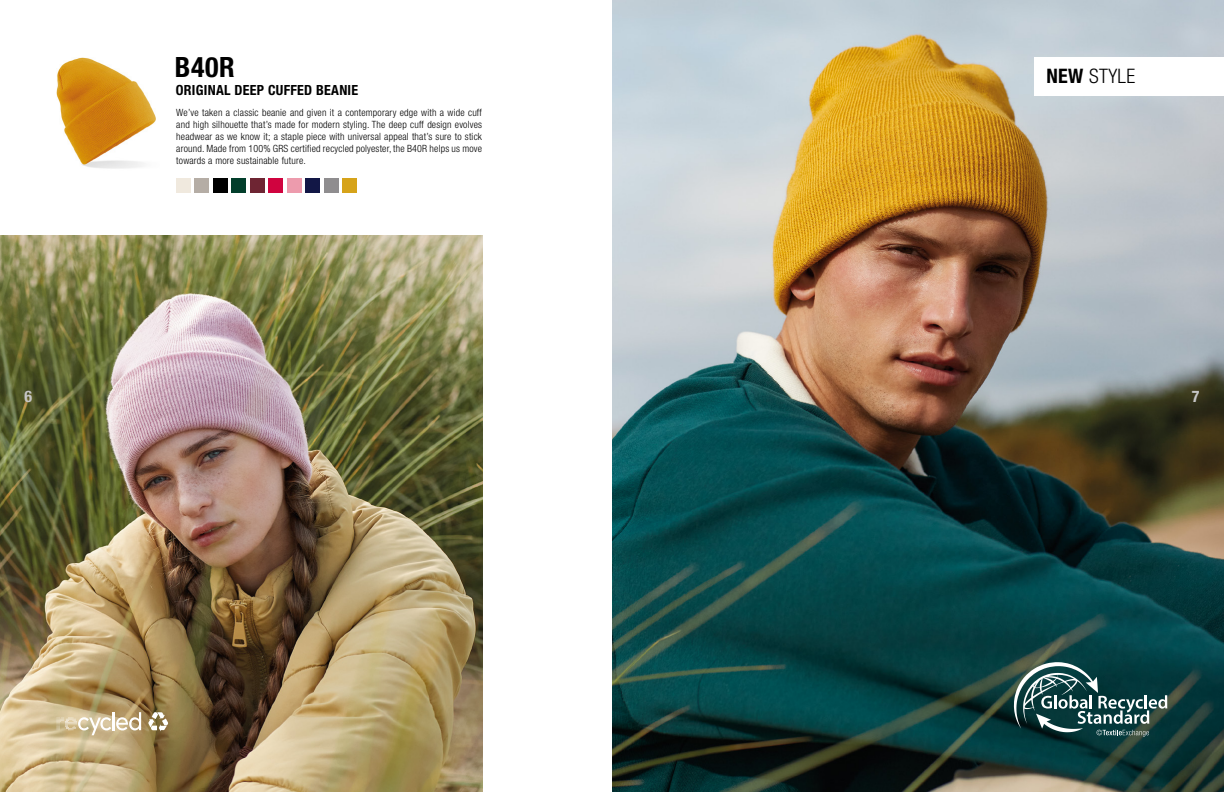
<style>
.page{position:relative;width:1224px;height:792px;background:#fff}
.page>*{position:absolute;margin:0;border:0;box-sizing:border-box;transform-origin:0 0}
.t1{font:700 condensed 28px "Helvetica Neue LT Pro";color:#000}
.t2{font:300 condensed 20px "Helvetica Neue LT Pro";letter-spacing:.02em;color:#000}
.t3{font:700 condensed 16px "Helvetica Neue LT Pro";color:#c6c6c6}
.t4{font:700 condensed 14px "Helvetica Neue LT Pro";letter-spacing:.02em;color:#000}
.t5{font:300 condensed 10px/12px "Helvetica Neue LT Pro";letter-spacing:.02em;color:#000;text-align:justify}
.s1{font-weight:700}
</style>
<div class="page">
<img style="left:0;top:235px;width:482px;height:557px">
<img style="left:57px;top:57px;width:99px;height:112px">
<img style="left:612px;top:0;width:612px;height:792px">
<svg style="left:57px;top:712px;width:84px;height:23px;background:#d4c4a2"></svg>
<svg style="left:148px;top:712px;width:20px;height:19px"></svg>
<svg style="left:1014px;top:662px;width:153px;height:75px;background:#385f5f"></svg>
<div style="left:1035px;top:57px;width:189px;height:38px;background:#fff"></div>
<div style="left:195px;top:178px;width:14px;height:14px;background:#b5ada5"></div>
<div style="left:232px;top:178px;width:14px;height:14px;background:#023e2b"></div>
<div style="left:213px;top:178px;width:14px;height:14px;background:#000"></div>
<div style="left:250px;top:178px;width:14px;height:14px;background:#6e2533"></div>
<div style="left:269px;top:178px;width:14px;height:14px;background:#d0033f"></div>
<div style="left:287px;top:178px;width:14px;height:14px;background:#ed9bad"></div>
<div style="left:306px;top:178px;width:14px;height:14px;background:#121746"></div>
<div style="left:324px;top:178px;width:14px;height:14px;background:#8f8d8f"></div>
<div style="left:343px;top:178px;width:14px;height:14px;background:#d6a31a"></div>
<div style="left:176px;top:178px;width:15px;height:14px;background:#f0e9de"></div>
<h1 class="t1" style="left:175px;top:50px;width:61px">B40R</h1>
<h3 class="t4" style="left:176px;top:81px;width:184px">ORIGINAL DEEP CUFFED BEANIE</h3>
<p class="t5" style="left:176px;top:106px;width:307px">We’ve taken a classic beanie and given it a contemporary edge with a wide cuff and high silhouette that’s made for modern styling. The deep cuff design evolves headwear as we know it; a staple piece with universal appeal that’s sure to stick around. Made from 100% GRS certified recycled polyester, the B40R helps us move towards a more sustainable future.</p>
<h2 class="t2" style="left:1046px;top:64px;width:91px"><span class="s1">NEW</span> STYLE</h2>
<h3 class="t3" style="left:25px;top:386px;width:9px">6</h3>
<h3 class="t3" style="left:1192px;top:386px;width:9px">7</h3>
</div>
